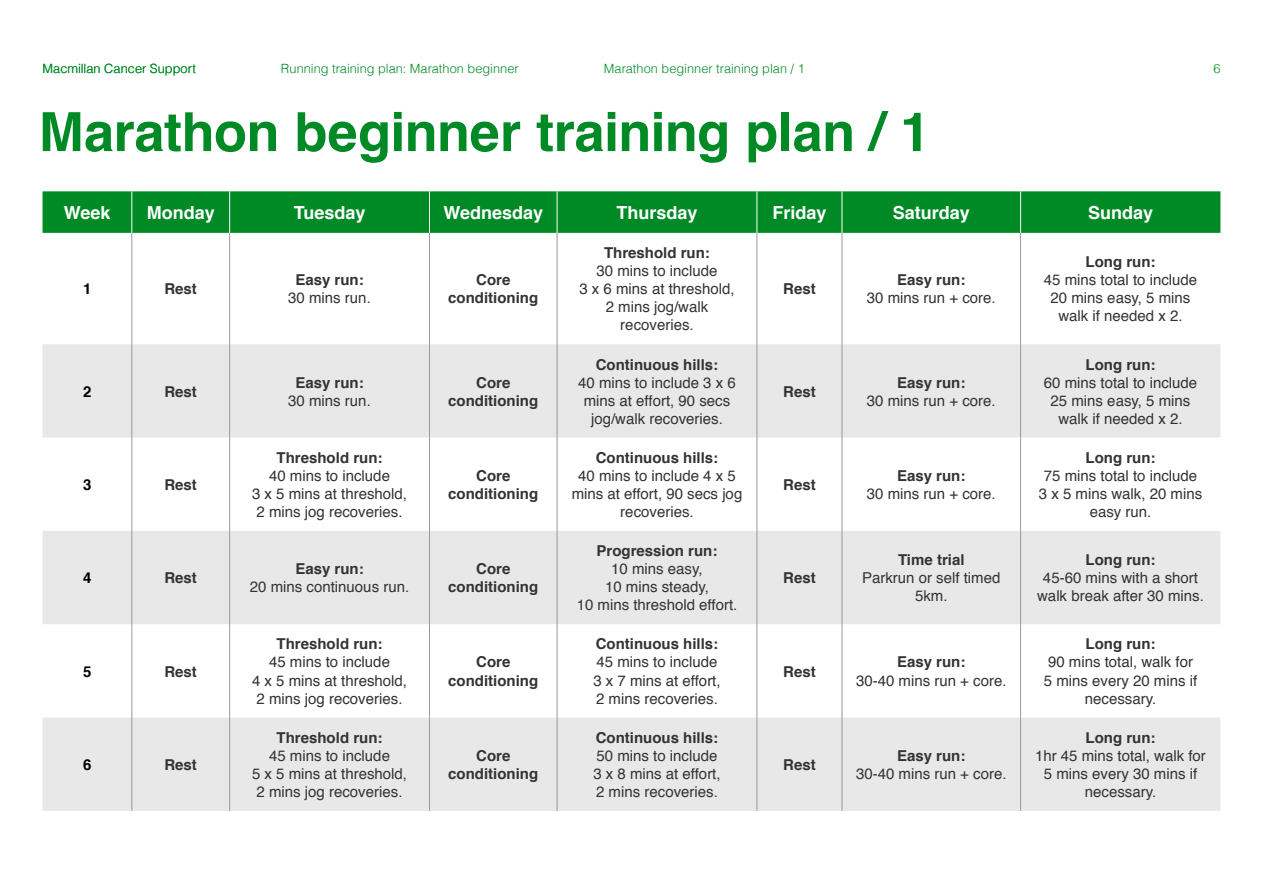
<style>
.page{position:relative;width:1263px;height:893px;background:#fff}
.page>*{position:absolute;margin:0;border:0;box-sizing:border-box;transform-origin:0 0}
.t1{font:700 54px "Helvetica";letter-spacing:-.005em;color:#008a26}
.t2{font:700 18px "Helvetica";color:#fff}
.t3{font:15px/18px "Helvetica";color:#333;text-align:center}
.t4{font:700 15px/18px "Helvetica";color:#333;text-align:center}
.t5{font:700 15px "Helvetica";color:#000}
.t6{font:300 12.75px "Helvetica";letter-spacing:.005em;color:#008a26}
</style>
<div class="page">
<div style="left:43px;top:191px;width:1177px;height:42px;background:#008a26"></div>
<svg style="left:43px;top:344px;width:1177px;height:467px;fill:#e8e8e8"></svg>
<hr style="left:131px;top:191px;width:1px;height:42px;background:#fff">
<hr style="left:229px;top:191px;width:1px;height:42px;background:#fff">
<hr style="left:429px;top:191px;width:1px;height:42px;background:#fff">
<hr style="left:557px;top:191px;width:1px;height:42px;background:#fff">
<hr style="left:756px;top:191px;width:1px;height:42px;background:#fff">
<hr style="left:842px;top:191px;width:1px;height:42px;background:#fff">
<hr style="left:1020px;top:191px;width:1px;height:42px;background:#fff">
<hr style="left:131px;top:233px;width:1px;height:111px;background:#999">
<hr style="left:229px;top:233px;width:1px;height:111px;background:#999">
<hr style="left:429px;top:233px;width:1px;height:111px;background:#999">
<hr style="left:557px;top:233px;width:1px;height:111px;background:#999">
<hr style="left:756px;top:233px;width:1px;height:111px;background:#999">
<hr style="left:842px;top:233px;width:1px;height:111px;background:#999">
<hr style="left:1020px;top:233px;width:1px;height:111px;background:#999">
<hr style="left:131px;top:344px;width:1px;height:94px;background:#999">
<hr style="left:229px;top:344px;width:1px;height:94px;background:#999">
<hr style="left:429px;top:344px;width:1px;height:94px;background:#999">
<hr style="left:557px;top:344px;width:1px;height:94px;background:#999">
<hr style="left:756px;top:344px;width:1px;height:94px;background:#999">
<hr style="left:842px;top:344px;width:1px;height:94px;background:#999">
<hr style="left:1020px;top:344px;width:1px;height:94px;background:#999">
<hr style="left:131px;top:438px;width:1px;height:93px;background:#999">
<hr style="left:229px;top:438px;width:1px;height:93px;background:#999">
<hr style="left:429px;top:438px;width:1px;height:93px;background:#999">
<hr style="left:557px;top:438px;width:1px;height:93px;background:#999">
<hr style="left:756px;top:438px;width:1px;height:93px;background:#999">
<hr style="left:842px;top:438px;width:1px;height:93px;background:#999">
<hr style="left:1020px;top:438px;width:1px;height:93px;background:#999">
<hr style="left:131px;top:531px;width:1px;height:93px;background:#999">
<hr style="left:229px;top:531px;width:1px;height:93px;background:#999">
<hr style="left:429px;top:531px;width:1px;height:93px;background:#999">
<hr style="left:557px;top:531px;width:1px;height:93px;background:#999">
<hr style="left:756px;top:531px;width:1px;height:93px;background:#999">
<hr style="left:842px;top:531px;width:1px;height:93px;background:#999">
<hr style="left:1020px;top:531px;width:1px;height:93px;background:#999">
<hr style="left:131px;top:624px;width:1px;height:93px;background:#999">
<hr style="left:229px;top:624px;width:1px;height:93px;background:#999">
<hr style="left:429px;top:624px;width:1px;height:93px;background:#999">
<hr style="left:557px;top:624px;width:1px;height:93px;background:#999">
<hr style="left:756px;top:624px;width:1px;height:93px;background:#999">
<hr style="left:842px;top:624px;width:1px;height:93px;background:#999">
<hr style="left:1020px;top:624px;width:1px;height:93px;background:#999">
<hr style="left:131px;top:717px;width:1px;height:94px;background:#999">
<hr style="left:229px;top:717px;width:1px;height:94px;background:#999">
<hr style="left:429px;top:717px;width:1px;height:94px;background:#999">
<hr style="left:557px;top:717px;width:1px;height:94px;background:#999">
<hr style="left:756px;top:717px;width:1px;height:94px;background:#999">
<hr style="left:842px;top:717px;width:1px;height:94px;background:#999">
<hr style="left:1020px;top:717px;width:1px;height:94px;background:#999">
<p class="t6" style="left:43px;top:58px;width:155px">Macmillan Cancer Support</p>
<p class="t6" style="left:281px;top:58px;width:239px">Running training plan: Marathon beginner</p>
<p class="t6" style="left:604px;top:58px;width:203px">Marathon beginner training plan / 1</p>
<p class="t6" style="left:1213px;top:58px;width:9px">6</p>
<p class="t1" style="left:39px;top:88px;width:893px">Marathon beginner training plan / 1</p>
<p class="t2" style="left:64px;top:198px;width:48px">Week</p>
<p class="t2" style="left:147px;top:198px;width:70px">Monday</p>
<p class="t2" style="left:294px;top:198px;width:73px">Tuesday</p>
<p class="t2" style="left:443px;top:198px;width:101px">Wednesday</p>
<p class="t2" style="left:616px;top:198px;width:83px">Thursday</p>
<p class="t2" style="left:772px;top:198px;width:56px">Friday</p>
<p class="t2" style="left:893px;top:198px;width:79px">Saturday</p>
<p class="t2" style="left:1088px;top:198px;width:67px">Sunday</p>
<p class="t5" style="left:83px;top:277px;width:10px">1</p>
<p class="t4" style="left:164px;top:280px;width:34px">Rest</p>
<p class="t5" style="left:83px;top:379px;width:10px">2</p>
<p class="t4" style="left:164px;top:382px;width:34px">Rest</p>
<p class="t5" style="left:83px;top:472px;width:10px">3</p>
<p class="t4" style="left:164px;top:476px;width:34px">Rest</p>
<p class="t5" style="left:83px;top:566px;width:10px">4</p>
<p class="t4" style="left:164px;top:569px;width:34px">Rest</p>
<p class="t5" style="left:83px;top:659px;width:10px">5</p>
<p class="t4" style="left:164px;top:662px;width:34px">Rest</p>
<p class="t5" style="left:83px;top:752px;width:10px">6</p>
<p class="t4" style="left:164px;top:756px;width:34px">Rest</p>
<p class="t4" style="left:295px;top:271px;width:70px">Easy run:</p>
<p class="t3" style="left:288px;top:289px;width:84px">30 mins run.</p>
<p class="t4" style="left:448px;top:271px;width:92px">Core conditioning</p>
<p class="t4" style="left:604px;top:244px;width:107px">Threshold run:</p>
<p class="t3" style="left:579px;top:262px;width:157px">30 mins to include<br>3 x 6 mins at threshold,<br>2 mins jog/walk recoveries.</p>
<p class="t4" style="left:783px;top:280px;width:34px">Rest</p>
<p class="t4" style="left:897px;top:271px;width:70px">Easy run:</p>
<p class="t3" style="left:867px;top:289px;width:130px">30 mins run + core.</p>
<p class="t4" style="left:1085px;top:253px;width:71px">Long run:</p>
<p class="t3" style="left:1044px;top:271px;width:155px">45 mins total to include<br>20 mins easy, 5 mins walk if needed x 2.</p>
<p class="t4" style="left:295px;top:373px;width:70px">Easy run:</p>
<p class="t3" style="left:288px;top:392px;width:84px">30 mins run.</p>
<p class="t4" style="left:448px;top:373px;width:92px">Core conditioning</p>
<p class="t4" style="left:596px;top:355px;width:124px">Continuous hills:</p>
<p class="t3" style="left:578px;top:374px;width:159px">40 mins to include 3 x 6 mins at effort, 90 secs jog/walk recoveries.</p>
<p class="t4" style="left:783px;top:382px;width:34px">Rest</p>
<p class="t4" style="left:897px;top:373px;width:70px">Easy run:</p>
<p class="t3" style="left:867px;top:392px;width:130px">30 mins run + core.</p>
<p class="t4" style="left:1085px;top:355px;width:71px">Long run:</p>
<p class="t3" style="left:1044px;top:374px;width:155px">60 mins total to include<br>25 mins easy, 5 mins walk if needed x 2.</p>
<p class="t4" style="left:277px;top:449px;width:107px">Threshold run:</p>
<p class="t3" style="left:252px;top:467px;width:157px">40 mins to include<br>3 x 5 mins at threshold,<br>2 mins jog recoveries.</p>
<p class="t4" style="left:448px;top:467px;width:92px">Core conditioning</p>
<p class="t4" style="left:596px;top:449px;width:124px">Continuous hills:</p>
<p class="t3" style="left:572px;top:467px;width:172px">40 mins to include 4 x 5 mins at effort, 90 secs jog recoveries.</p>
<p class="t4" style="left:783px;top:476px;width:34px">Rest</p>
<p class="t4" style="left:897px;top:467px;width:70px">Easy run:</p>
<p class="t3" style="left:867px;top:485px;width:130px">30 mins run + core.</p>
<p class="t4" style="left:1085px;top:449px;width:71px">Long run:</p>
<p class="t3" style="left:1039px;top:467px;width:165px">75 mins total to include<br>3 x 5 mins walk, 20 mins easy run.</p>
<p class="t4" style="left:295px;top:560px;width:70px">Easy run:</p>
<p class="t3" style="left:250px;top:578px;width:161px">20 mins continuous run.</p>
<p class="t4" style="left:448px;top:560px;width:92px">Core conditioning</p>
<p class="t4" style="left:597px;top:542px;width:122px">Progression run:</p>
<p class="t3" style="left:611px;top:560px;width:93px">10 mins easy,</p>
<p class="t3" style="left:605px;top:578px;width:105px">10 mins steady,</p>
<p class="t3" style="left:577px;top:596px;width:162px">10 mins threshold effort.</p>
<p class="t4" style="left:783px;top:569px;width:34px">Rest</p>
<p class="t4" style="left:898px;top:551px;width:68px">Time trial</p>
<p class="t3" style="left:862px;top:569px;width:140px">Parkrun or self timed<br>5km.</p>
<p class="t4" style="left:1085px;top:551px;width:71px">Long run:</p>
<p class="t3" style="left:1037px;top:569px;width:168px">45-60 mins with a short walk break after 30 mins.</p>
<p class="t4" style="left:277px;top:635px;width:107px">Threshold run:</p>
<p class="t3" style="left:252px;top:654px;width:157px">45 mins to include<br>4 x 5 mins at threshold,<br>2 mins jog recoveries.</p>
<p class="t4" style="left:448px;top:653px;width:92px">Core conditioning</p>
<p class="t4" style="left:596px;top:635px;width:124px">Continuous hills:</p>
<p class="t3" style="left:593px;top:654px;width:129px;text-align:left">45 mins to include<br>3 x 7 mins at effort,<br>2 mins recoveries.</p>
<p class="t4" style="left:783px;top:662px;width:34px">Rest</p>
<p class="t4" style="left:897px;top:653px;width:70px">Easy run:</p>
<p class="t3" style="left:856px;top:672px;width:152px">30-40 mins run + core.</p>
<p class="t4" style="left:1085px;top:635px;width:71px">Long run:</p>
<p class="t3" style="left:1044px;top:654px;width:155px">90 mins total, walk for<br>5 mins every 20 mins if necessary.</p>
<p class="t4" style="left:277px;top:729px;width:107px">Threshold run:</p>
<p class="t3" style="left:252px;top:747px;width:157px">45 mins to include<br>5 x 5 mins at threshold,<br>2 mins jog recoveries.</p>
<p class="t4" style="left:448px;top:747px;width:92px">Core conditioning</p>
<p class="t4" style="left:596px;top:729px;width:124px">Continuous hills:</p>
<p class="t3" style="left:593px;top:747px;width:129px;text-align:left">50 mins to include<br>3 x 8 mins at effort,<br>2 mins recoveries.</p>
<p class="t4" style="left:783px;top:756px;width:34px">Rest</p>
<p class="t4" style="left:897px;top:747px;width:70px">Easy run:</p>
<p class="t3" style="left:856px;top:765px;width:152px">30-40 mins run + core.</p>
<p class="t4" style="left:1085px;top:729px;width:71px">Long run:</p>
<p class="t3" style="left:1035px;top:747px;width:172px">1hr 45 mins total, walk for<br>5 mins every 30 mins if necessary.</p>
</div>
